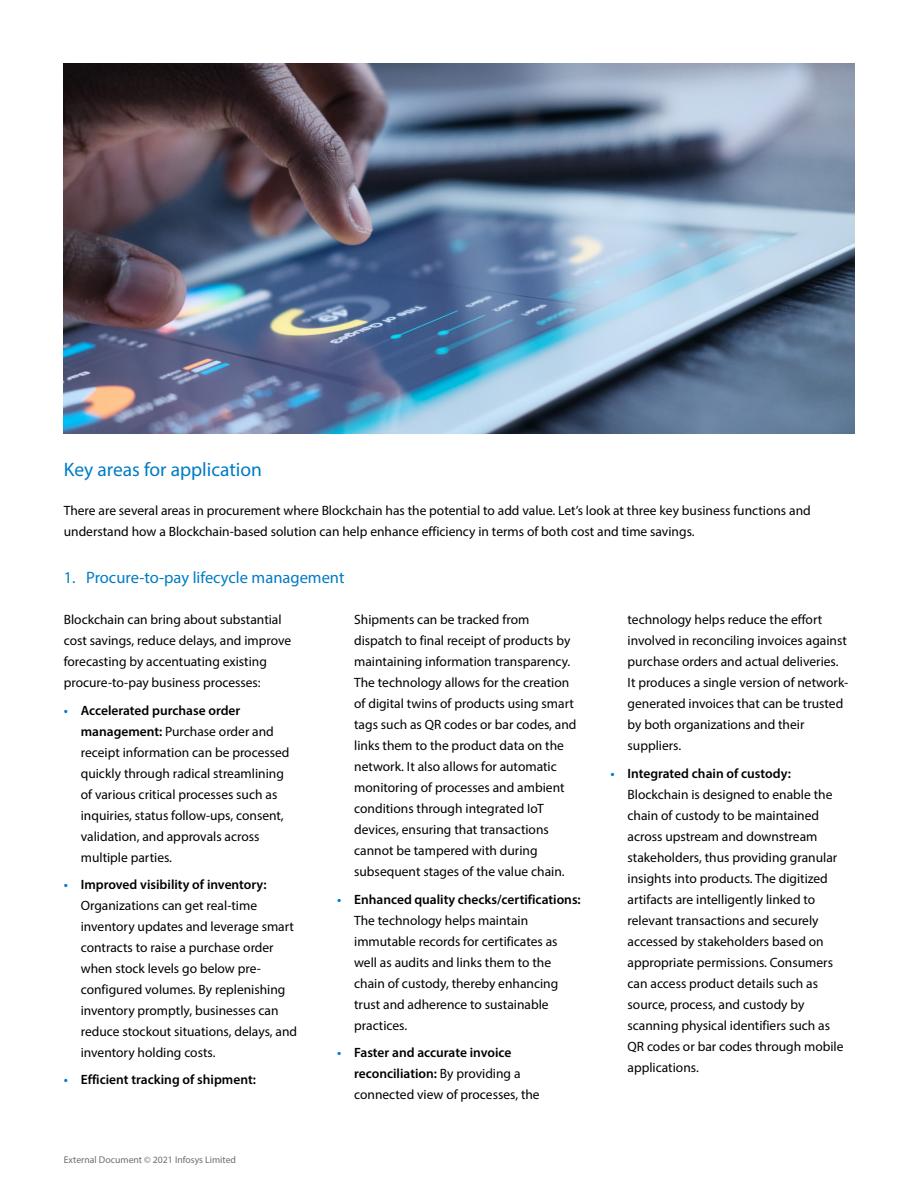
<style>
.page{position:relative;width:918px;height:1188px;background:#fff}
.page>*{position:absolute;margin:0;border:0;box-sizing:border-box;transform-origin:0 0}
.t1{font:19.5px "Myriad Pro";color:#007cc3}
.t2{font:16.5px "Myriad Pro";color:#007cc3}
.t3{font:13.5px/21px "Myriad Pro";color:#000}
.t4{font:600 13.5px "Myriad Pro";color:#000}
.t5{font:9.75px "Myriad Pro";color:#6d6e71}
.s1{font-weight:600;color:#007dc3}
.s2{font-weight:600}
.s3{color:#007dc3}
</style>
<div class="page">
<img style="left:64px;top:64px;width:790px;height:370px">
<h1 class="t1" style="left:64px;top:457px;width:200px">Key areas for application</h1>
<p class="t3" style="left:64px;top:500px;width:749px">There are several areas in procurement where Blockchain has the potential to add value. Let’s look at three key business functions and understand how a Blockchain-based solution can help enhance efficiency in terms of both cost and time savings.</p>
<p class="t2" style="left:64px;top:567px;width:282px">1. Procure-to-pay lifecycle management</p>
<p class="t3" style="left:64px;top:609px;width:229px">Blockchain can bring about substantial cost savings, reduce delays, and improve forecasting by accentuating existing procure-to-pay business processes:</p>
<p class="t3" style="left:81px;top:699px;width:210px;text-indent:-17px"><span class="s1">•</span> <span class="s2">Accelerated purchase order management:</span> Purchase order and receipt information can be processed quickly through radical streamlining of various critical processes such as inquiries, status follow-ups, consent, validation, and approvals across multiple parties.</p>
<p class="t3" style="left:81px;top:874px;width:218px;text-indent:-17px"><span class="s1">•</span> <span class="s2">Improved visibility of inventory:<br></span>Organizations can get real-time inventory updates and leverage smart contracts to raise a purchase order when stock levels go below pre&shy;configured volumes. By replenishing inventory promptly, businesses can reduce stockout situations, delays, and inventory holding costs.</p>
<p class="t4" style="left:64px;top:1071px;width:194px"><span class="s3">•</span> Efficient tracking of shipment:</p>
<p class="t3" style="left:354px;top:609px;width:224px">Shipments can be tracked from dispatch to final receipt of products by maintaining information transparency.<br>The technology allows for the creation of digital twins of products using smart tags such as QR codes or bar codes, and links them to the product data on the network. It also allows for automatic monitoring of processes and ambient conditions through integrated IoT devices, ensuring that transactions cannot be tampered with during subsequent stages of the value chain.</p>
<p class="t3" style="left:354px;top:888px;width:228px;text-indent:-17px"><span class="s1">•</span> <span class="s2">Enhanced quality checks/certifications:<br></span>The technology helps maintain immutable records for certificates as well as audits and links them to the chain of custody, thereby enhancing trust and adherence to sustainable practices.</p>
<p class="t3" style="left:354px;top:1042px;width:187px;text-indent:-17px"><span class="s1">•</span> <span class="s2">Faster and accurate invoice reconciliation:</span> By providing a connected view of processes, the</p>
<p class="t5" style="left:64px;top:1154px;width:174px">External Document © 2021 Infosys Limited</p>
<p class="t3" style="left:628px;top:609px;width:222px">technology helps reduce the effort involved in reconciling invoices against purchase orders and actual deliveries.<br>It produces a single version of network&shy;generated invoices that can be trusted by both organizations and their suppliers.</p>
<p class="t3" style="left:628px;top:763px;width:217px;text-indent:-17px"><span class="s1">•</span> <span class="s2">Integrated chain of custody:<br></span>Blockchain is designed to enable the chain of custody to be maintained across upstream and downstream stakeholders, thus providing granular insights into products. The digitized artifacts are intelligently linked to relevant transactions and securely accessed by stakeholders based on appropriate permissions. Consumers can access product details such as source, process, and custody by scanning physical identifiers such as QR codes or bar codes through mobile applications.</p>
</div>
